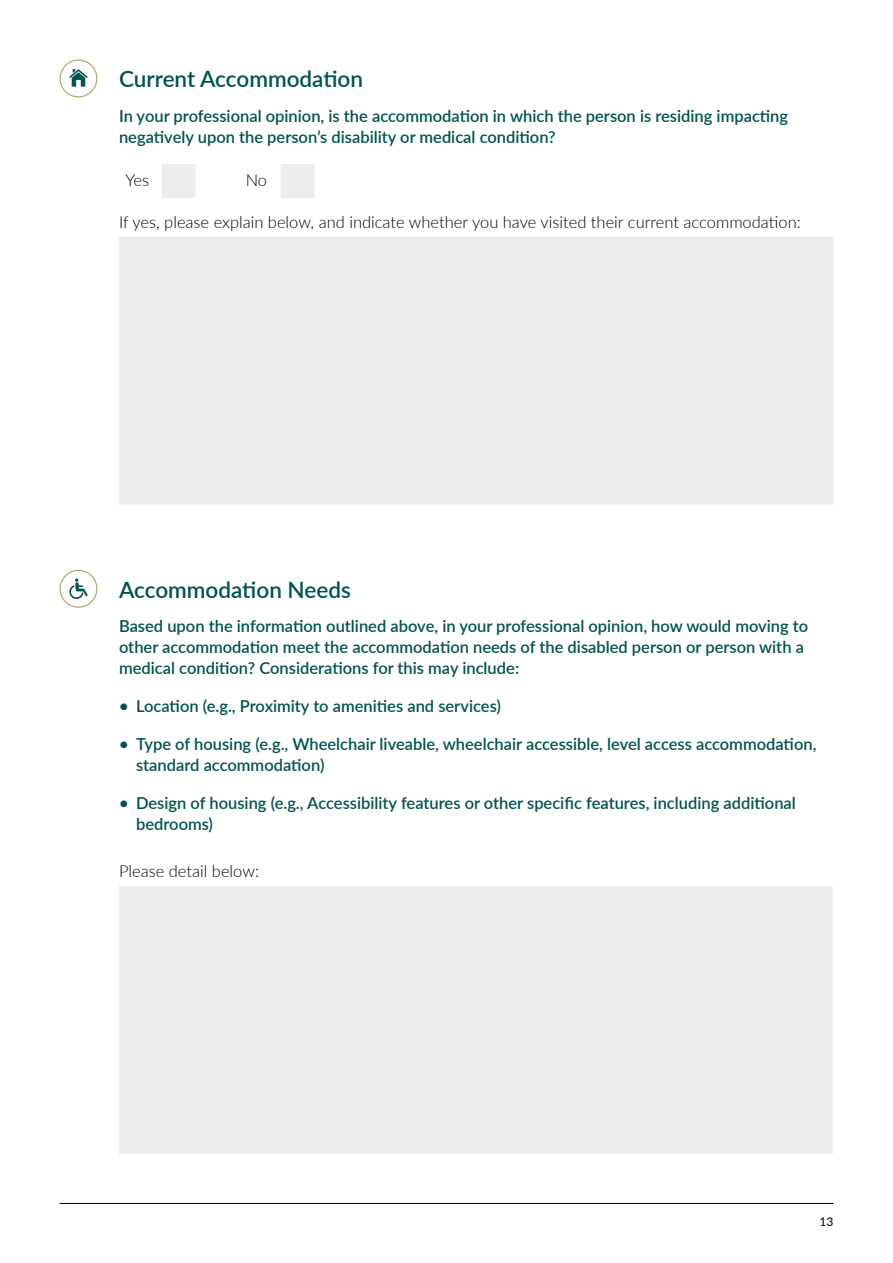
<style>
.page{position:relative;width:893px;height:1263px;background:#fff}
.page>*{position:absolute;margin:0;border:0;box-sizing:border-box;transform-origin:0 0}
.t1{font:600 22.5px "Lato";color:#00534f}
.t2{font:600 16.5px/21px "Lato";color:#00534f}
.t3{font:300 16.5px "Lato";color:#000}
.t4{font:12px "Lato";color:#000}
</style>
<div class="page">
<hr style="left:60px;top:1203px;width:773px;height:1px;background:#000">
<div style="left:60px;top:60px;width:37px;height:37px;border:1px solid #b09f6b;border-radius:50%"></div>
<svg style="left:119px;top:164px;width:714px;height:341px;fill:#ededed"></svg>
<svg style="left:69px;top:69px;width:19px;height:18px"></svg>
<div style="left:60px;top:570px;width:37px;height:38px;border:1px solid #b09f6b;border-radius:50%"></div>
<div style="left:119px;top:886px;width:714px;height:268px;background:#ededed"></div>
<svg style="left:69px;top:578px;width:19px;height:21px"></svg>
<h1 class="t1" style="left:119px;top:63px;width:245px">Current Accommodation</h1>
<p class="t2" style="left:119px;top:105px;width:671px">In your professional opinion, is the accommodation in which the person is residing impacting negatively upon the person’s disability or medical condition?</p>
<p class="t3" style="left:125px;top:168px;width:25px">Yes</p>
<p class="t3" style="left:246px;top:168px;width:23px">No</p>
<p class="t3" style="left:119px;top:211px;width:683px">If yes, please explain below, and indicate whether you have visited their current accommodation:</p>
<h1 class="t1" style="left:119px;top:573px;width:233px">Accommodation Needs</h1>
<p class="t2" style="left:119px;top:615px;width:691px">Based upon the information outlined above, in your professional opinion, how would moving to other accommodation meet the accommodation needs of the disabled person or person with a medical condition? Considerations for this may include:</p>
<p class="t2" style="left:119px;top:695px;width:383px">• Location (e.g., Proximity to amenities and services)</p>
<p class="t2" style="left:136px;top:733px;width:682px;text-indent:-17px">• Type of housing (e.g., Wheelchair liveable, wheelchair accessible, level access accommodation, standard accommodation)</p>
<p class="t2" style="left:136px;top:792px;width:661px;text-indent:-17px">• Design of housing (e.g., Accessibility features or other specific features, including additional bedrooms)</p>
<p class="t3" style="left:119px;top:860px;width:141px">Please detail below:</p>
<p class="t4" style="left:819px;top:1213px;width:15px">13</p>
</div>
